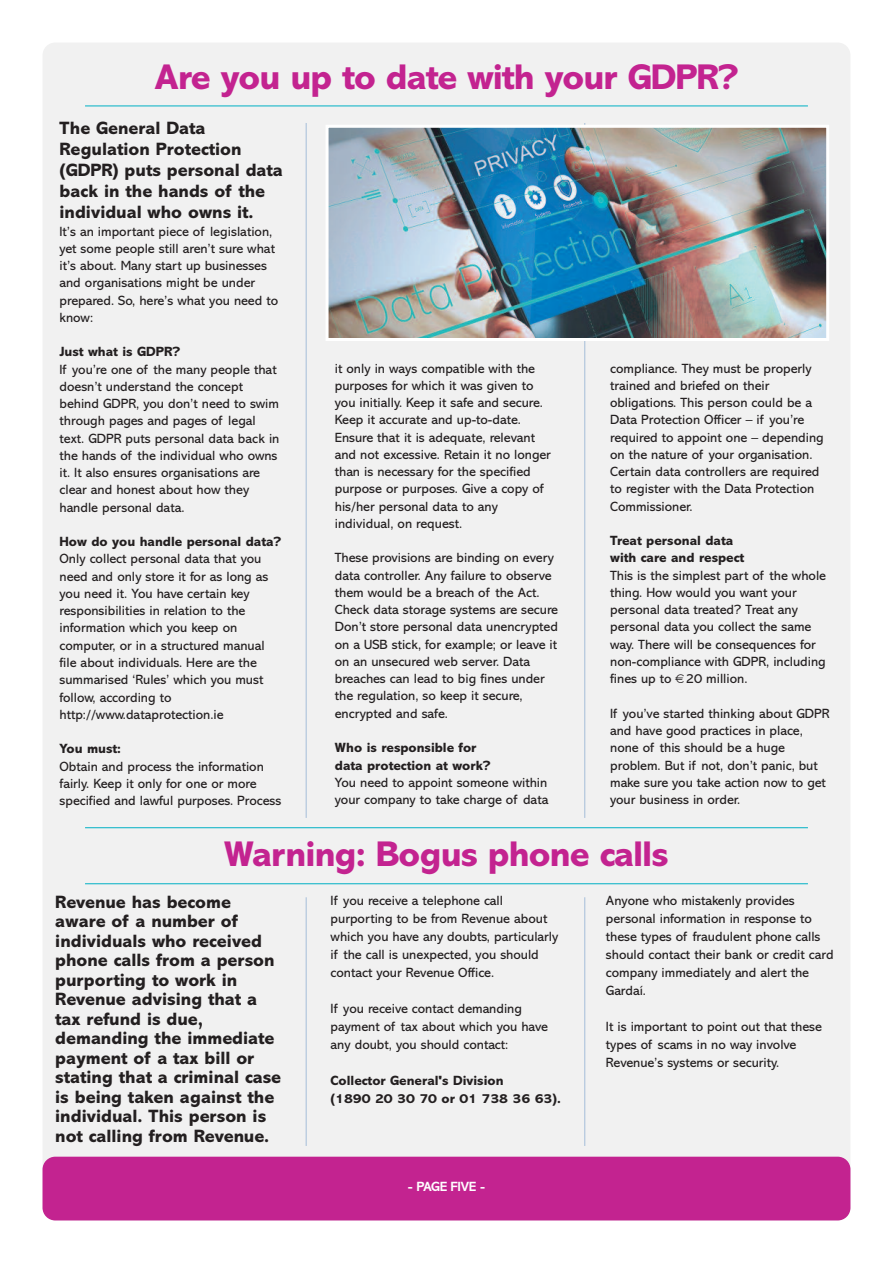
<style>
.page{position:relative;width:893px;height:1263px;background:#fff}
.page>*{position:absolute;margin:0;border:0;box-sizing:border-box;transform-origin:0 0}
.t1{font:800 36px "Abadi";letter-spacing:-.025em;color:#c32390}
.t2{font:800 18px/19.5px "Abadi";color:#231f20}
.t3{font:13.5px/17.2px "Abadi";color:#231f20}
.t4{font:800 13.5px/17.2px "Abadi";color:#231f20}
.t5{font:700 13.5px "Abadi";letter-spacing:-.025em;color:#fff}
</style>
<div class="page">
<div style="left:43px;top:43px;width:807px;height:1177px;background:#f1f1f1;border-radius:13px"></div>
<hr style="left:306px;top:123px;width:1px;height:695px;background:#a4bdd9">
<hr style="left:584px;top:123px;width:1px;height:695px;background:#a4bdd9">
<hr style="left:306px;top:897px;width:1px;height:249px;background:#a4bdd9">
<hr style="left:584px;top:897px;width:1px;height:249px;background:#a4bdd9">
<hr style="left:85px;top:106px;width:723px;height:1px;background:#00b0c4">
<div style="left:43px;top:1157px;width:807px;height:63px;background:#c32390;border-radius:13px"></div>
<hr style="left:85px;top:883px;width:723px;height:1px;background:#00b0c4">
<hr style="left:85px;top:827px;width:723px;height:1px;background:#00b0c4">
<img style="left:330px;top:129px;width:495px;height:208px">
<div style="left:326px;top:125px;width:503px;height:216px;border:3px solid #fff"></div>
<svg style="left:675px;top:674px;width:9px;height:9px"></svg>
<h1 class="t1" style="left:155px;top:64px;width:585px">Are you up to date with your GDPR?</h1>
<h2 class="t2" style="left:60px;top:120px;width:225px;line-height:21px">The General Data<br>Regulation Protection (GDPR) puts personal data back in the hands of the individual who owns it.</h2>
<p class="t3" style="left:60px;top:224px;width:220px">It’s an important piece of legislation, yet some people still aren’t sure what it’s about. Many start up businesses and organisations might be under prepared. So, here’s what you need to know:</p>
<p class="t4" style="left:60px;top:345px;width:122px">Just what is GDPR?</p>
<p class="t3" style="left:60px;top:362px;width:221px">If you’re one of the many people that doesn’t understand the concept behind GDPR, you don’t need to swim through pages and pages of legal text. GDPR puts personal data back in the hands of the individual who owns it. It also ensures organisations are clear and honest about how they handle personal data.</p>
<p class="t4" style="left:60px;top:534px;width:223px">How do you handle personal data?</p>
<p class="t3" style="left:60px;top:552px;width:210px">Only collect personal data that you need and only store it for as long as you need it. You have certain key responsibilities in relation to the information which you keep on computer, or in a structured manual file about individuals. Here are the summarised ‘Rules’ which you must follow, according to http://www.dataprotection.ie</p>
<p class="t4" style="left:60px;top:741px;width:63px">You must:</p>
<p class="t3" style="left:60px;top:759px;width:223px">Obtain and process the information fairly. Keep it only for one or more specified and lawful purposes. Process</p>
<p class="t3" style="left:335px;top:361px;width:218px">it only in ways compatible with the purposes for which it was given to you initially. Keep it safe and secure.<br>Keep it accurate and up-to-date.<br>Ensure that it is adequate, relevant and not excessive. Retain it no longer than is necessary for the specified purpose or purposes. Give a copy of his/her personal data to any individual, on request.</p>
<p class="t3" style="left:335px;top:551px;width:225px">These provisions are binding on every data controller. Any failure to observe them would be a breach of the Act.<br>Check data storage systems are secure Don’t store personal data unencrypted on a USB stick, for example; or leave it on an unsecured web server. Data breaches can lead to big fines under the regulation, so keep it secure, encrypted and safe.</p>
<p class="t4" style="left:335px;top:740px;width:157px">Who is responsible for data protection at work?</p>
<p class="t3" style="left:335px;top:775px;width:215px">You need to appoint someone within your company to take charge of data</p>
<p class="t3" style="left:610px;top:361px;width:215px">compliance. They must be properly trained and briefed on their obligations. This person could be a<br>Data Protection Officer – if you’re required to appoint one – depending on the nature of your organisation.<br>Certain data controllers are required to register with the Data Protection<br>Commissioner.</p>
<p class="t4" style="left:610px;top:533px;width:136px">Treat personal data with care and respect</p>
<p class="t3" style="left:610px;top:568px;width:217px">This is the simplest part of the whole thing. How would you want your personal data treated? Treat any personal data you collect the same way. There will be consequences for non-compliance with GDPR, including fines up to 20 million.</p>
<p class="t3" style="left:610px;top:706px;width:221px">If you’ve started thinking about GDPR and have good practices in place, none of this should be a huge problem. But if not, don’t panic, but make sure you take action now to get your business in order.</p>
<h1 class="t1" style="left:224px;top:842px;width:446px">Warning: Bogus phone calls</h1>
<p class="t2" style="left:55px;top:894px;width:227px">Revenue has become aware of a number of individuals who received phone calls from a person purporting to work in<br>Revenue advising that a tax refund is due, demanding the immediate payment of a tax bill or stating that a criminal case is being taken against the individual. This person is not calling from Revenue.</p>
<p class="t3" style="left:331px;top:892px;width:229px;line-height:18px">If you receive a telephone call purporting to be from Revenue about which you have any doubts, particularly if the call is unexpected, you should contact your Revenue Office.</p>
<p class="t3" style="left:331px;top:1000px;width:219px;line-height:18px">If you receive contact demanding payment of tax about which you have any doubt, you should contact:</p>
<p class="t4" style="left:331px;top:1072px;width:232px;line-height:18px">Collector General's Division<br>(1890 20 30 70 or 01 738 36 63).</p>
<p class="t5" style="left:408px;top:1182px;width:79px">- PAGE FIVE -</p>
<p class="t3" style="left:606px;top:892px;width:229px;line-height:18px">Anyone who mistakenly provides personal information in response to these types of fraudulent phone calls should contact their bank or credit card company immediately and alert the<br>Gardaí.</p>
<p class="t3" style="left:606px;top:1018px;width:217px;line-height:18px">It is important to point out that these types of scams in no way involve<br>Revenue’s systems or security.</p>
</div>
